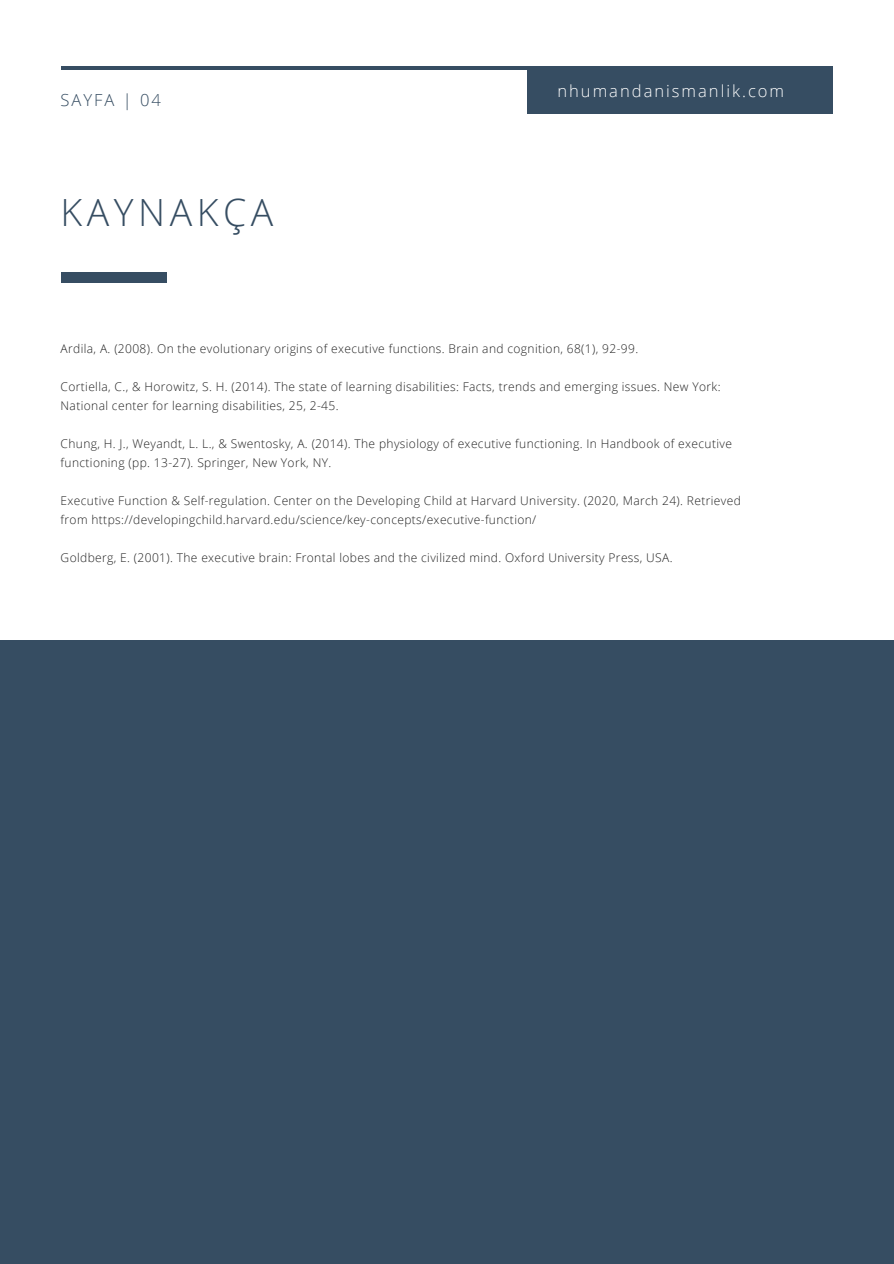
<style>
.page{position:relative;width:894px;height:1264px;background:#fff}
.page>*{position:absolute;margin:0;border:0;box-sizing:border-box;transform-origin:0 0}
.t1{font:300 37.5px "Open Sans";letter-spacing:.12em;color:#364d62}
.t2{font:300 16.5px "Open Sans";letter-spacing:.12em;color:#fff}
.t3{font:300 16.5px "Open Sans";letter-spacing:.12em;color:#364d62}
.t4{font:300 12px/19px "Open Sans";letter-spacing:.03em;color:#222}
</style>
<div class="page">
<hr style="left:61px;top:66px;width:771px;height:4px;background:#364d62">
<div style="left:527px;top:66px;width:305px;height:48px;background:#364d62"></div>
<div style="left:61px;top:272px;width:105px;height:10px;background:#364d62"></div>
<div style="left:0;top:640px;width:893px;height:623px;background:#364d62"></div>
<p class="t3" style="left:61px;top:88px;width:102px">SAYFA | 04</p>
<p class="t1" style="left:61px;top:186px;width:214px">KAYNAKÇA</p>
<p class="t2" style="left:557px;top:79px;width:228px">nhumandanismanlik.com</p>
<p class="t4" style="left:61px;top:338px;width:579px">Ardila, A. (2008). On the evolutionary origins of executive functions. Brain and cognition, 68(1), 92-99.</p>
<p class="t4" style="left:61px;top:376px;width:661px">Cortiella, C., &amp; Horowitz, S. H. (2014). The state of learning disabilities: Facts, trends and emerging issues. New York:<br>National center for learning disabilities, 25, 2-45.</p>
<p class="t4" style="left:61px;top:433px;width:672px">Chung, H. J., Weyandt, L. L., &amp; Swentosky, A. (2014). The physiology of executive functioning. In Handbook of executive functioning (pp. 13-27). Springer, New York, NY.</p>
<p class="t4" style="left:61px;top:490px;width:681px">Executive Function &amp; Self-regulation. Center on the Developing Child at Harvard University. (2020, March 24). Retrieved from https://developingchild.harvard.edu/science/key-concepts/executive-function/</p>
<p class="t4" style="left:61px;top:547px;width:613px">Goldberg, E. (2001). The executive brain: Frontal lobes and the civilized mind. Oxford University Press, USA.</p>
</div>
